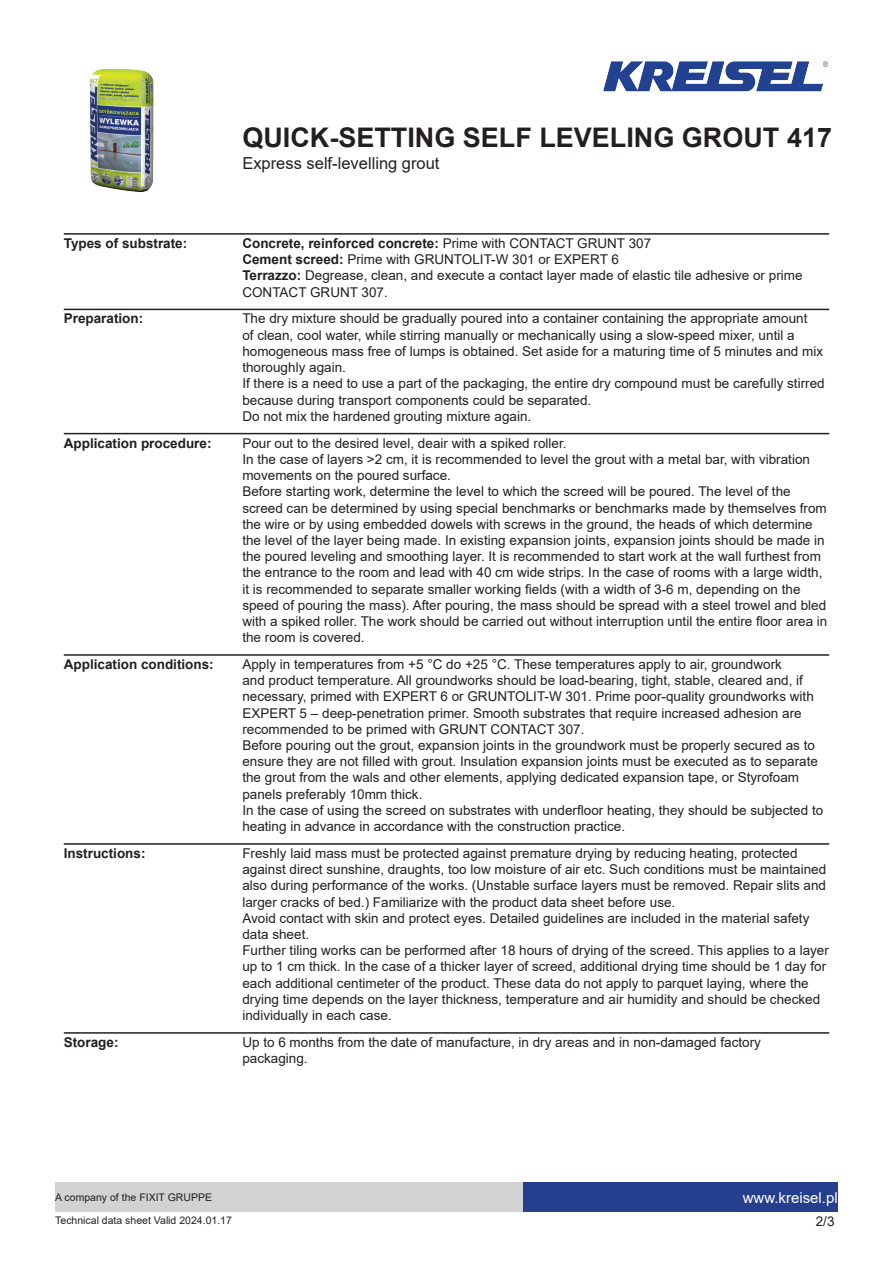
<style>
.page{position:relative;width:893px;height:1263px;background:#fff}
.page>*{position:absolute;margin:0;border:0;box-sizing:border-box;transform-origin:0 0}
.t1{font:700 27px "Arial";color:#231f20}
.t2{font:16.5px "Arial";color:#231f20}
.t3{font:15px "Arial";color:#fff}
.t4{font:13.5px/16.2px "Arial";color:#231f20}
.t5{font:700 13.5px "Arial";color:#231f20}
.t6{font:10.5px "Arial";color:#231f20}
.s1{font-weight:700}
</style>
<div class="page">
<img style="left:90px;top:69px;width:64px;height:123px">
<img style="left:603px;top:61px;width:226px;height:31px">
<div style="left:523px;top:1182px;width:315px;height:30px;background:#253f8e"></div>
<div style="left:55px;top:1182px;width:468px;height:30px;background:#d1d2d4"></div>
<hr style="left:64px;top:233px;width:765px;height:2px;background:#231f20">
<hr style="left:64px;top:309px;width:765px;height:1px;background:#231f20">
<hr style="left:64px;top:433px;width:765px;height:1px;background:#231f20">
<hr style="left:64px;top:654px;width:765px;height:2px;background:#231f20">
<hr style="left:64px;top:843px;width:765px;height:2px;background:#231f20">
<hr style="left:64px;top:1032px;width:765px;height:2px;background:#231f20">
<h1 class="t1" style="left:242px;top:119px;width:591px">QUICK-SETTING SELF LEVELING GROUT 417</h1>
<p class="t2" style="left:242px;top:152px;width:199px">Express self-levelling grout</p>
<p class="t5" style="left:64px;top:234px;width:125px">Types of substrate:</p>
<p class="t4" style="left:242px;top:235px;width:562px"><span class="s1">Concrete, reinforced concrete:</span> Prime with CONTACT GRUNT 307<br><span class="s1">Cement screed:</span> Prime with GRUNTOLIT-W 301 or EXPERT 6<br><span class="s1">Terrazzo:</span> Degrease, clean, and execute a contact layer made of elastic tile adhesive or prime CONTACT GRUNT 307.</p>
<p class="t5" style="left:64px;top:309px;width:81px">Preparation:</p>
<p class="t4" style="left:242px;top:311px;width:584px">The dry mixture should be gradually poured into a container containing the appropriate amount<br>of clean, cool water, while stirring manually or mechanically using a slow-speed mixer, until a homogeneous mass free of lumps is obtained. Set aside for a maturing time of 5 minutes and mix thoroughly again.<br>If there is a need to use a part of the packaging, the entire dry compound must be carefully stirred because during transport components could be separated.<br>Do not mix the hardened grouting mixture again.</p>
<p class="t5" style="left:64px;top:433px;width:149px">Application procedure:</p>
<p class="t4" style="left:242px;top:435px;width:587px">Pour out to the desired level, deair with a spiked roller.<br>In the case of layers &gt;2 cm, it is recommended to level the grout with a metal bar, with vibration movements on the poured surface.<br>Before starting work, determine the level to which the screed will be poured. The level of the screed can be determined by using special benchmarks or benchmarks made by themselves from the wire or by using embedded dowels with screws in the ground, the heads of which determine the level of the layer being made. In existing expansion joints, expansion joints should be made in the poured leveling and smoothing layer. It is recommended to start work at the wall furthest from the entrance to the room and lead with 40 cm wide strips. In the case of rooms with a large width, it is recommended to separate smaller working fields (with a width of 3-6 m, depending on the speed of pouring the mass). After pouring, the mass should be spread with a steel trowel and bled with a spiked roller. The work should be carried out without interruption until the entire floor area in the room is covered.</p>
<p class="t5" style="left:64px;top:655px;width:152px">Application conditions:</p>
<p class="t4" style="left:242px;top:656px;width:582px">Apply in temperatures from +5 °C do +25 °C. These temperatures apply to air, groundwork<br>and product temperature. All groundworks should be load-bearing, tight, stable, cleared and, if necessary, primed with EXPERT 6 or GRUNTOLIT-W 301. Prime poor-quality groundworks with EXPERT 5 – deep-penetration primer. Smooth substrates that require increased adhesion are recommended to be primed with GRUNT CONTACT 307.<br>Before pouring out the grout, expansion joints in the groundwork must be properly secured as to ensure they are not filled with grout. Insulation expansion joints must be executed as to separate the grout from the wals and other elements, applying dedicated expansion tape, or Styrofoam panels preferably 10mm thick.<br>In the case of using the screed on substrates with underfloor heating, they should be subjected to heating in advance in accordance with the construction practice.</p>
<p class="t5" style="left:64px;top:844px;width:83px">Instructions:</p>
<p class="t4" style="left:242px;top:845px;width:588px">Freshly laid mass must be protected against premature drying by reducing heating, protected against direct sunshine, draughts, too low moisture of air etc. Such conditions must be maintained also during performance of the works. (Unstable surface layers must be removed. Repair slits and larger cracks of bed.) Familiarize with the product data sheet before use.<br>Avoid contact with skin and protect eyes. Detailed guidelines are included in the material safety data sheet.<br>Further tiling works can be performed after 18 hours of drying of the screed. This applies to a layer up to 1 cm thick. In the case of a thicker layer of screed, additional drying time should be 1 day for each additional centimeter of the product. These data do not apply to parquet laying, where the drying time depends on the layer thickness, temperature and air humidity and should be checked individually in each case.</p>
<p class="t5" style="left:64px;top:1033px;width:56px">Storage:</p>
<p class="t4" style="left:242px;top:1034px;width:520px">Up to 6 months from the date of manufacture, in dry areas and in non-damaged factory packaging.</p>
<p class="t6" style="left:55px;top:1190px;width:158px">A company of the FIXIT GRUPPE</p>
<p class="t3" style="left:743px;top:1187px;width:97px">www.kreisel.pl</p>
<p class="t6" style="left:55px;top:1213px;width:178px">Technical data sheet Valid 2024.01.17</p>
<p class="t4" style="left:816px;top:1213px;width:20px">2/3</p>
</div>
